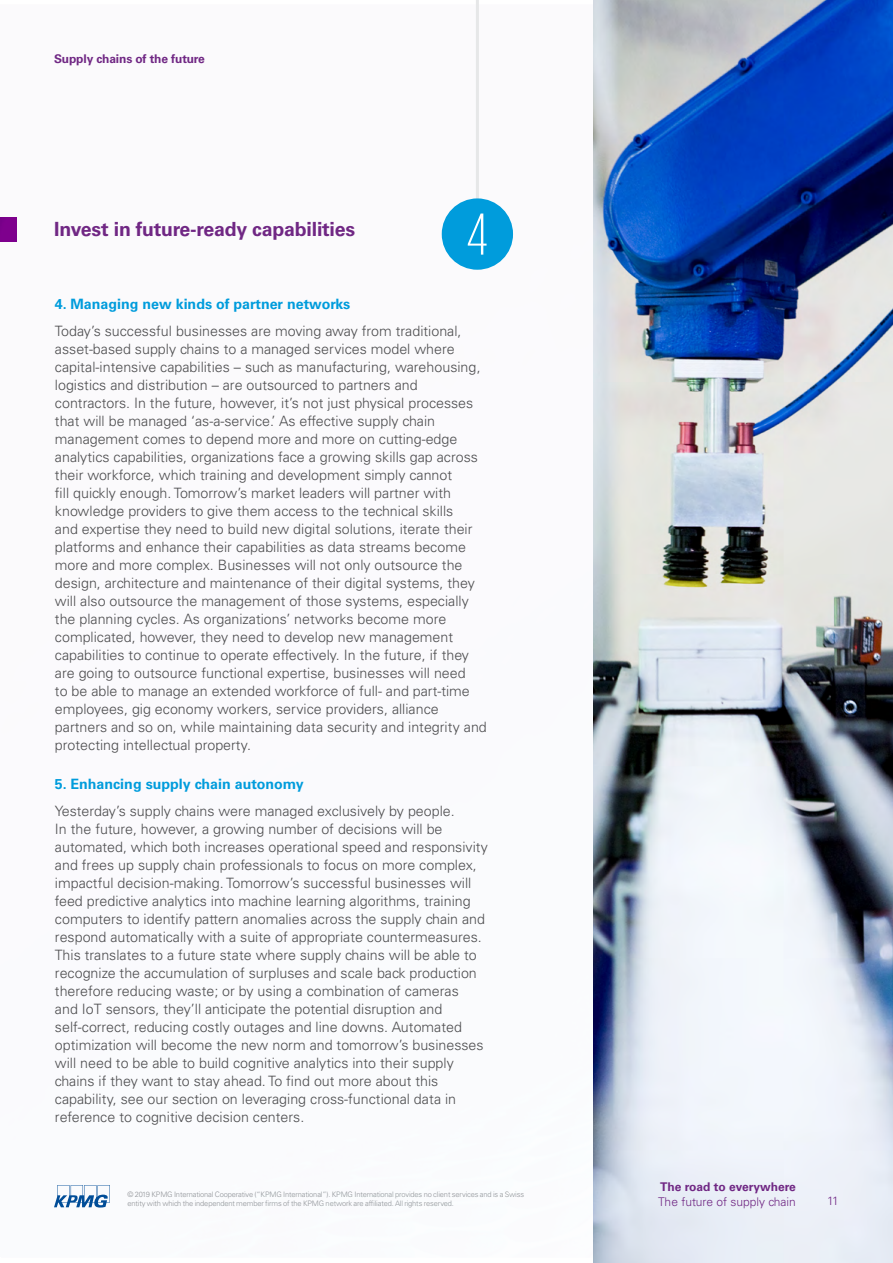
<style>
.page{position:relative;width:893px;height:1263px;background:#fff}
.page>*{position:absolute;margin:0;border:0;box-sizing:border-box;transform-origin:0 0}
.t1{font:300 60.6px "KPMG";color:#fff}
.t2{font:700 19.5px "Univers LT Std";letter-spacing:-.01em;color:#702784}
.t3{font:300 14.25px/18px "Univers LT Std";color:#4d4d4f}
.t4{font:700 14.25px "Univers LT Std";color:#009cdc}
.t5{font:700 12px "Univers LT Std";letter-spacing:-.01em;color:#702784}
.t6{font:300 12px "Univers LT Std";color:#702784}
.t7{font:300 7.5px/9px "Univers LT Std";letter-spacing:-.02em;color:#939598}
</style>
<div class="page">
<img style="left:593px;top:0;width:300px;height:1263px">
<hr style="left:476px;top:0;width:3px;height:228px;background:#e6e7e8">
<div style="left:443px;top:200px;width:69px;height:68px;background:#009cdc;border-radius:50%"></div>
<div style="left:442px;top:198px;width:71px;height:72px;border:3px solid #009cdc;border-radius:50%"></div>
<img style="left:0;top:217px;width:17px;height:24px">
<p class="t5" style="left:54px;top:51px;width:152px">Supply chains of the future</p>
<h2 class="t2" style="left:54px;top:218px;width:303px">Invest in future-ready capabilities</h2>
<h1 class="t1" style="left:467px;top:205px;width:22px">4</h1>
<p class="t4" style="left:55px;top:296px;width:297px">4. Managing new kinds of partner networks</p>
<p class="t3" style="left:55px;top:322px;width:433px">Today’s successful businesses are moving away from traditional, asset-based supply chains to a managed services model where capital-intensive capabilities – such as manufacturing, warehousing, logistics and distribution – are outsourced to partners and contractors. In the future, however, it’s not just physical processes that will be managed ‘as-a-service.’ As effective supply chain management comes to depend more and more on cutting-edge analytics capabilities, organizations face a growing skills gap across their workforce, which training and development simply cannot<br>fill quickly enough. Tomorrow’s market leaders will partner with knowledge providers to give them access to the technical skills<br>and expertise they need to build new digital solutions, iterate their platforms and enhance their capabilities as data streams become more and more complex. Businesses will not only outsource the design, architecture and maintenance of their digital systems, they will also outsource the management of those systems, especially the planning cycles. As organizations’ networks become more complicated, however, they need to develop new management capabilities to continue to operate effectively. In the future, if they are going to outsource functional expertise, businesses will need<br>to be able to manage an extended workforce of full- and part-time employees, gig economy workers, service providers, alliance partners and so on, while maintaining data security and integrity and protecting intellectual property.</p>
<p class="t4" style="left:55px;top:776px;width:250px">5. Enhancing supply chain autonomy</p>
<p class="t3" style="left:55px;top:802px;width:435px">Yesterday’s supply chains were managed exclusively by people.<br>In the future, however, a growing number of decisions will be automated, which both increases operational speed and responsivity and frees up supply chain professionals to focus on more complex, impactful decision-making. Tomorrow’s successful businesses will feed predictive analytics into machine learning algorithms, training computers to identify pattern anomalies across the supply chain and respond automatically with a suite of appropriate countermeasures.<br>This translates to a future state where supply chains will be able to recognize the accumulation of surpluses and scale back production therefore reducing waste; or by using a combination of cameras<br>and IoT sensors, they’ll anticipate the potential disruption and self-correct, reducing costly outages and line downs. Automated optimization will become the new norm and tomorrow’s businesses will need to be able to build cognitive analytics into their supply chains if they want to stay ahead. To find out more about this capability, see our section on leveraging cross-functional data in reference to cognitive decision centers.</p>
<p class="t7" style="left:127px;top:1190px;width:398px">© 2019 KPMG International Cooperative (“KPMG International”). KPMG International provides no client services and is a Swiss entity with which the independent member firms of the KPMG network are affiliated. All rights reserved.</p>
<p class="t5" style="left:660px;top:1179px;width:137px">The road to everywhere</p>
<p class="t6" style="left:658px;top:1194px;width:139px">The future of supply chain</p>
<p class="t6" style="left:827px;top:1194px;width:13px">11</p>
</div>
